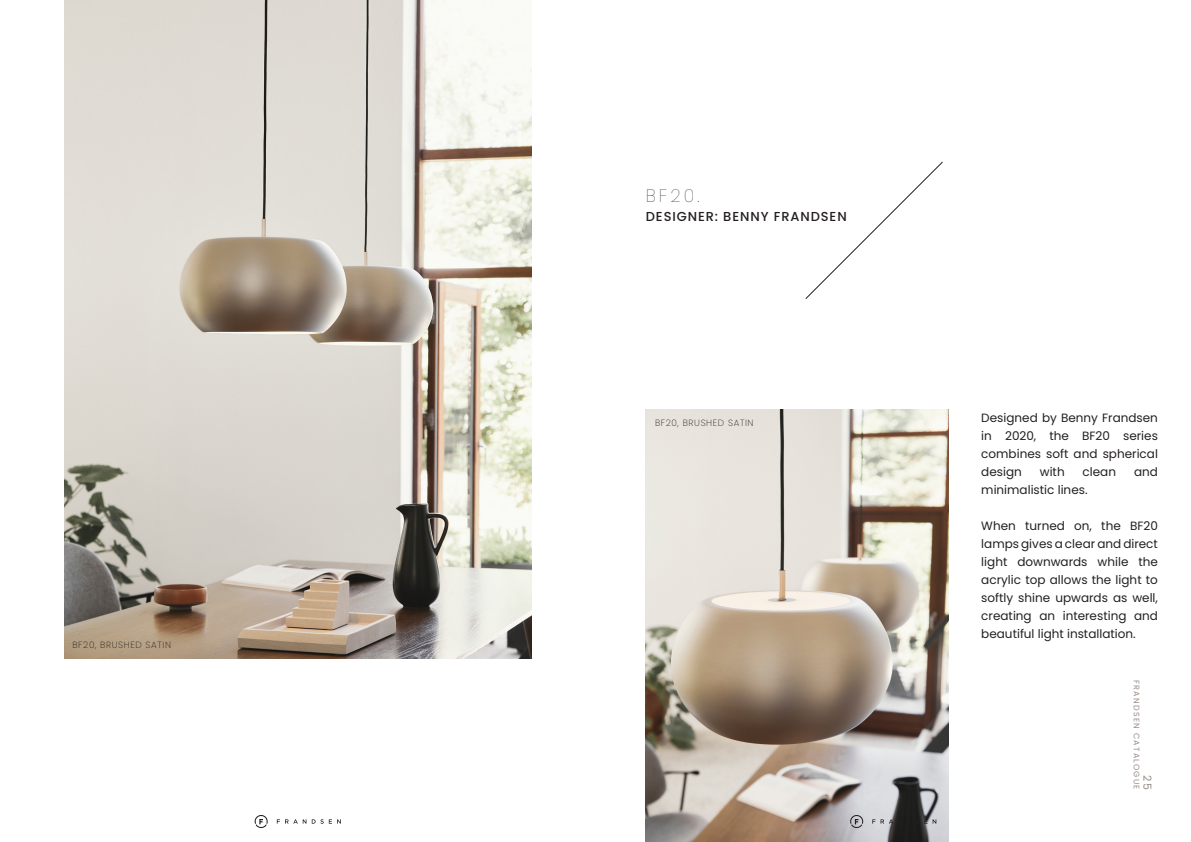
<style>
.page{position:relative;width:1191px;height:842px;background:#fff}
.page>*{position:absolute;margin:0;border:0;box-sizing:border-box;transform-origin:0 0}
.t1{font:100 18px "Poppins";color:#231f20}
.t2{font:500 13px "Poppins";letter-spacing:.07em;color:#231f20}
.t3{font:12px/18px "Poppins";color:#231f20;text-align:justify}
.t4{font:11px "Poppins";color:#998c88}
.t5{font:200 9px "Poppins";letter-spacing:.07em;color:#231f20}
.t6{font:8px "Poppins";letter-spacing:.15em;color:#998c88}
</style>
<div class="page">
<img style="left:64px;top:0;width:467px;height:659px">
<img style="left:646px;top:409px;width:302px;height:433px">
<svg style="left:805px;top:161px;width:138px;height:138px"></svg>
<svg style="left:312px;top:819px;width:29px;height:5px"></svg>
<svg style="left:277px;top:819px;width:29px;height:5px"></svg>
<svg style="left:255px;top:815px;width:13px;height:13px"></svg>
<svg style="left:872px;top:819px;width:64px;height:5px"></svg>
<svg style="left:850px;top:815px;width:13px;height:13px"></svg>
<p class="t5" style="left:72px;top:640px;width:100px">BF20, BRUSHED SATIN</p>
<p class="t1" style="left:646px;top:186px;width:55px">BF20.</p>
<p class="t2" style="left:646px;top:208px;width:202px">DESIGNER: BENNY FRANDSEN</p>
<p class="t5" style="left:655px;top:418px;width:100px">BF20, BRUSHED SATIN</p>
<p class="t3" style="left:981px;top:409px;width:178px">Designed by Benny Frandsen in 2020, the BF20 series combines soft and spherical design</p>
<p class="t3" style="left:1039px;top:463px;width:26px">with</p>
<p class="t3" style="left:1082px;top:463px;width:35px">clean</p>
<p class="t3" style="left:1134px;top:463px;width:25px">and</p>
<p class="t3" style="left:981px;top:481px;width:108px">minimalistic lines.</p>
<p class="t3" style="left:981px;top:517px;width:178px">When turned on, the BF20 lamps gives a clear and direct light downwards while the acrylic top allows the light to softly shine upwards as well, creating an interesting and beautiful light installation.</p>
<p class="t6" style="left:1141px;top:680px;width:111px;rotate:90deg">FRANDSEN CATALOGUE</p>
<p class="t4" style="left:1153px;top:774px;width:16px;rotate:90deg">25</p>
</div>
